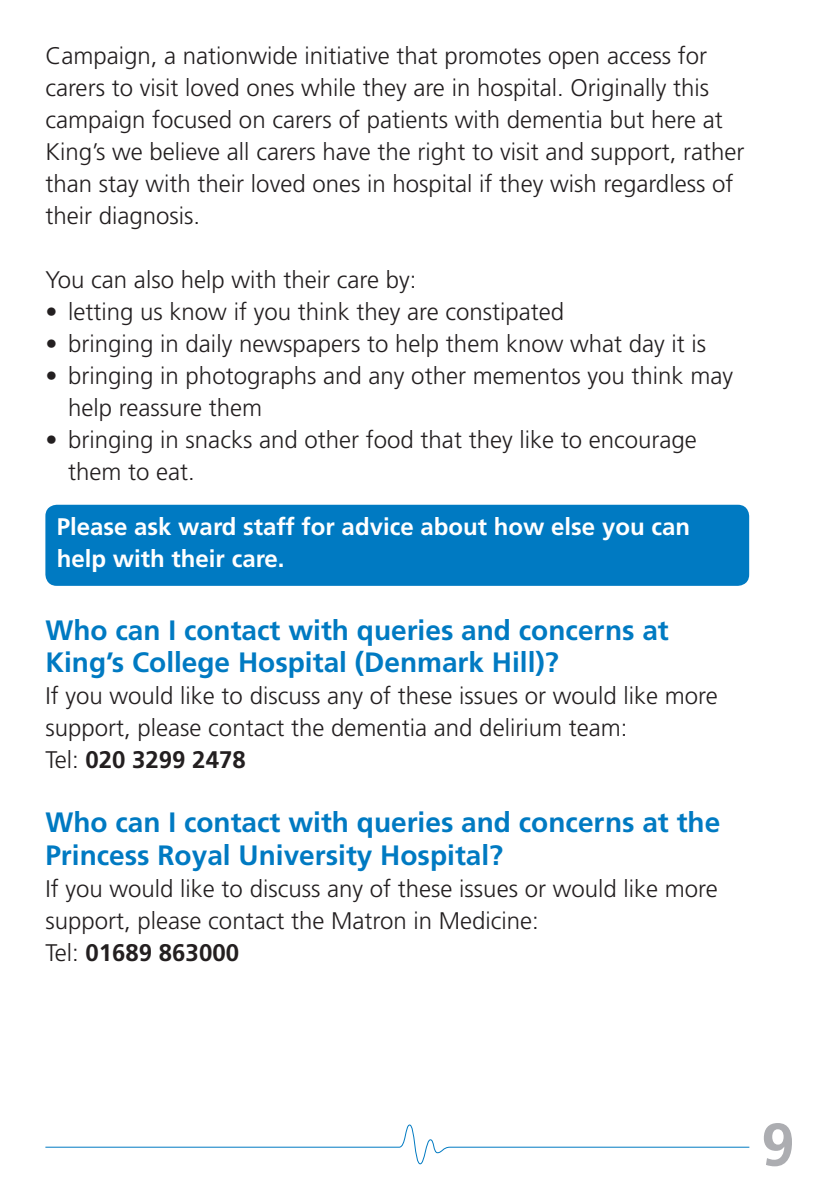
<style>
.page{position:relative;width:840px;height:1191px;background:#fff}
.page>*{position:absolute;margin:0;border:0;box-sizing:border-box;transform-origin:0 0}
.t1{font:700 60px "Frutiger";color:#acadb1}
.t2{font:700 28px/32px "Frutiger";color:#007ac2}
.t3{font:300 24px/32px "Frutiger";color:#231f20}
.t4{font:700 24px/32px "Frutiger";color:#fff}
.s1{font-weight:700}
</style>
<div class="page">
<div style="left:45px;top:505px;width:703px;height:81px;background:#007ac2;border-radius:11px"></div>
<svg style="left:45px;top:1124px;width:705px;height:40px"></svg>
<p class="t3" style="left:45px;top:40px;width:700px">Campaign, a nationwide initiative that promotes open access for carers to visit loved ones while they are in hospital. Originally this campaign focused on carers of patients with dementia but here at King’s we believe all carers have the right to visit and support, rather than stay with their loved ones in hospital if they wish regardless of their diagnosis.</p>
<p class="t3" style="left:45px;top:264px;width:372px">You can also help with their care by:</p>
<p class="t3" style="left:45px;top:296px;width:520px">• letting us know if you think they are constipated</p>
<p class="t3" style="left:45px;top:328px;width:662px">• bringing in daily newspapers to help them know what day it is</p>
<p class="t3" style="left:68px;top:360px;width:666px;text-indent:-23px">• bringing in photographs and any other mementos you think may help reassure them</p>
<p class="t3" style="left:68px;top:424px;width:630px;text-indent:-23px">• bringing in snacks and other food that they like to encourage them to eat.</p>
<p class="t4" style="left:57px;top:510px;width:634px">Please ask ward staff for advice about how else you can help with their care.</p>
<p class="t2" style="left:45px;top:614px;width:624px">Who can I contact with queries and concerns at<br>King’s College Hospital (Denmark Hill)?</p>
<p class="t3" style="left:45px;top:680px;width:673px">If you would like to discuss any of these issues or would like more support, please contact the dementia and delirium team:<br>Tel: <span class="s1">020 3299 2478</span></p>
<p class="t2" style="left:45px;top:806px;width:676px">Who can I contact with queries and concerns at the<br>Princess Royal University Hospital?</p>
<p class="t3" style="left:45px;top:872px;width:673px">If you would like to discuss any of these issues or would like more support, please contact the Matron in Medicine:<br>Tel: <span class="s1">01689 863000</span></p>
<h1 class="t1" style="left:760px;top:1109px;width:35px">9</h1>
</div>
